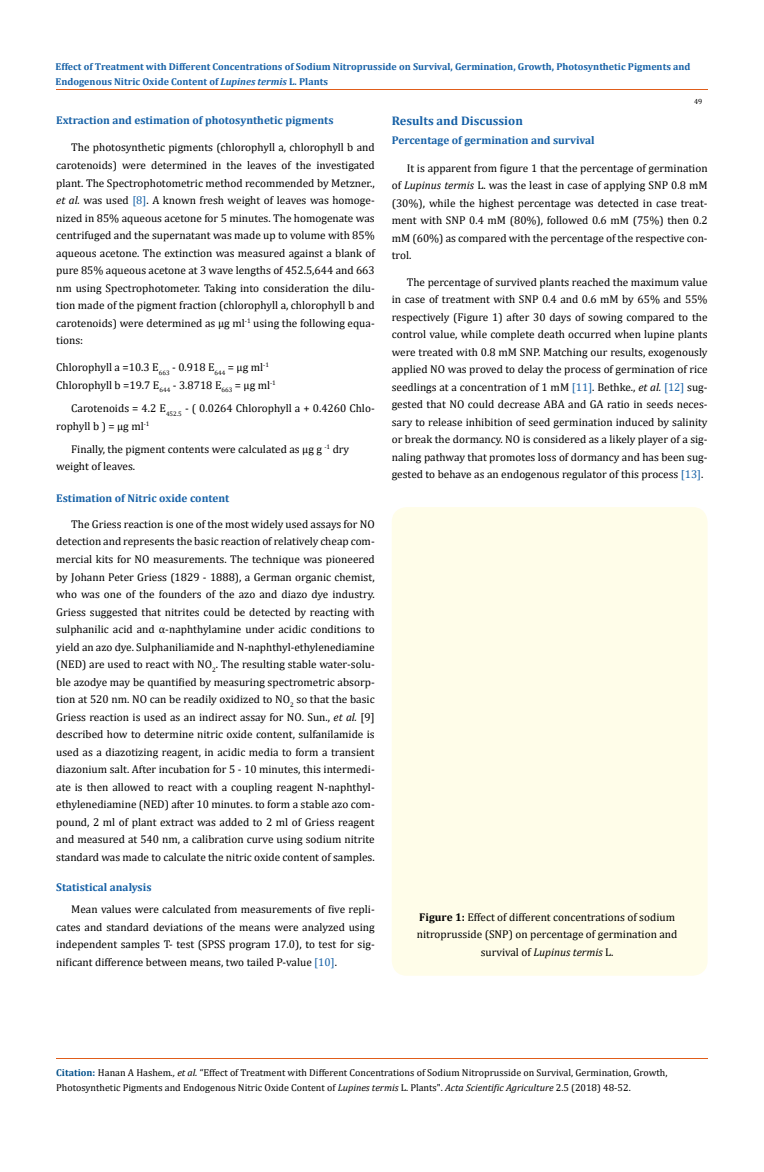
<style>
.page{position:relative;width:764px;height:1172px;background:#fff}
.page>*{position:absolute;margin:0;border:0;box-sizing:border-box;transform-origin:0 0}
.t1{font:700 12.5px "Cambria";color:#1560a6}
.t2{font:11.25px/17.5px "Cambria";color:#000;text-align:justify}
.t3{font:700 11.25px "Cambria";color:#1560a6}
.t4{font:10px/15px "Cambria";color:#000}
.t5{font:700 10px/15px "Cambria";color:#1560a6}
.t6{font:7.5px "Cambria";color:#000}
.s1{font-style:italic}
.s2{color:#1560a6}
.s3{font-weight:700}
.s4{font-weight:700;color:#035089}
</style>
<div class="page">
<hr style="left:56px;top:1057px;width:651px;height:1px;background:#e05d1a">
<hr style="left:56px;top:89px;width:651px;height:1px;background:#e05d1a">
<div style="left:392px;top:507px;width:315px;height:468px;background:#fffde9;border-radius:15px"></div>
<p class="t5" style="left:56px;top:59px;width:636px">Effect of Treatment with Different Concentrations of Sodium Nitroprusside on Survival, Germination, Growth, Photosynthetic Pigments and<br>Endogenous Nitric Oxide Content of <span class="s1">Lupines termis</span> L. Plants</p>
<p class="t3" style="left:56px;top:112px;width:279px">Extraction and estimation of photosynthetic pigments</p>
<p class="t2" style="left:56px;top:139px;width:320px;text-indent:15px">The photosynthetic pigments (chlorophyll a, chlorophyll b and carotenoids) were determined in the leaves of the investigated plant. The Spectrophotometric method recommended by Metzner., <span class="s1">et al.</span> was used <span class="s2">[8]</span>. A known fresh weight of leaves was homoge&shy;nized in 85% aqueous acetone for 5 minutes. The homogenate was centrifuged and the supernatant was made up to volume with 85% aqueous acetone. The extinction was measured against a blank of pure 85% aqueous acetone at 3 wave lengths of 452.5,644 and 663 nm using Spectrophotometer. Taking into consideration the dilu&shy;tion made of the pigment fraction (chlorophyll a, chlorophyll b and carotenoids) were determined as µg ml<sup>-1</sup> using the following equa&shy;tions:</p>
<p class="t2" style="left:56px;top:358px;width:221px">Chlorophyll a =10.3 E<sub>663</sub> - 0.918 E<sub>644</sub> = µg ml<sup>-1<br></sup>Chlorophyll b =19.7 E<sub>644</sub> - 3.8718 E<sub>663</sub> = µg ml<sup>-1</sup></p>
<p class="t2" style="left:56px;top:399px;width:320px;text-indent:15px">Carotenoids = 4.2 E<sub>452.5</sub> - ( 0.0264 Chlorophyll a + 0.4260 Chlo&shy;rophyll b ) = µg ml<sup>-1</sup></p>
<p class="t2" style="left:56px;top:440px;width:294px;text-indent:15px">Finally, the pigment contents were calculated as µg g <sup>-1</sup> dry weight of leaves.</p>
<p class="t3" style="left:56px;top:489px;width:175px">Estimation of Nitric oxide content</p>
<p class="t2" style="left:56px;top:515px;width:320px;text-indent:15px">The Griess reaction is one of the most widely used assays for NO detection and represents the basic reaction of relatively cheap com&shy;mercial kits for NO measurements. The technique was pioneered by Johann Peter Griess (1829 - 1888), a German organic chemist, who was one of the founders of the azo and diazo dye industry.<br>Griess suggested that nitrites could be detected by reacting with sulphanilic acid and α-naphthylamine under acidic conditions to yield an azo dye. Sulphaniliamide and N-naphthyl-ethylenediamine (NED) are used to react with NO<sub>2</sub>. The resulting stable water-solu&shy;ble azodye may be quantified by measuring spectrometric absorp&shy;tion at 520 nm. NO can be readily oxidized to NO<sub>2</sub> so that the basic Griess reaction is used as an indirect assay for NO. Sun., <span class="s1">et al.</span> [9] described how to determine nitric oxide content, sulfanilamide is used as a diazotizing reagent, in acidic media to form a transient diazonium salt. After incubation for 5 - 10 minutes, this intermedi&shy;ate is then allowed to react with a coupling reagent N-naphthyl&shy;ethylenediamine (NED) after 10 minutes. to form a stable azo com&shy;pound, 2 ml of plant extract was added to 2 ml of Griess reagent and measured at 540 nm, a calibration curve using sodium nitrite standard was made to calculate the nitric oxide content of samples.</p>
<p class="t3" style="left:56px;top:878px;width:97px">Statistical analysis</p>
<p class="t2" style="left:56px;top:900px;width:320px;text-indent:15px">Mean values were calculated from measurements of five repli&shy;cates and standard deviations of the means were analyzed using independent samples T- test (SPSS program 17.0), to test for sig&shy;nificant difference between means, two tailed P-value <span class="s2">[10]</span>.</p>
<p class="t1" style="left:392px;top:112px;width:133px">Results and Discussion</p>
<p class="t6" style="left:694px;top:97px;width:10px">49</p>
<p class="t3" style="left:392px;top:132px;width:204px">Percentage of germination and survival</p>
<p class="t2" style="left:392px;top:159px;width:317px;text-indent:15px">It is apparent from figure 1 that the percentage of germination of <span class="s1">Lupinus termis</span> L. was the least in case of applying SNP 0.8 mM (30%), while the highest percentage was detected in case treat&shy;ment with SNP 0.4 mM (80%), followed 0.6 mM (75%) then 0.2 mM (60%) as compared with the percentage of the respective con&shy;trol.</p>
<p class="t2" style="left:392px;top:273px;width:317px;text-indent:15px">The percentage of survived plants reached the maximum value in case of treatment with SNP 0.4 and 0.6 mM by 65% and 55% respectively (Figure 1) after 30 days of sowing compared to the control value, while complete death occurred when lupine plants were treated with 0.8 mM SNP. Matching our results, exogenously applied NO was proved to delay the process of germination of rice seedlings at a concentration of 1 mM <span class="s2">[11]</span>. Bethke., <span class="s1">et al.</span> <span class="s2">[12]</span> sug&shy;gested that NO could decrease ABA and GA ratio in seeds neces&shy;sary to release inhibition of seed germination induced by salinity or break the dormancy. NO is considered as a likely player of a sig&shy;naling pathway that promotes loss of dormancy and has been sug&shy;gested to behave as an endogenous regulator of this process <span class="s2">[13]</span>.</p>
<p class="t2" style="left:417px;top:908px;width:262px;text-align:center"><span class="s3">Figure 1:</span> Effect of different concentrations of sodium nitroprusside (SNP) on percentage of germination and survival of <span class="s1">Lupinus termis</span> L.</p>
<p class="t4" style="left:56px;top:1064px;width:613px"><span class="s4">Citation:</span> Hanan A Hashem<span class="s1">., et al.</span> “Effect of Treatment with Different Concentrations of Sodium Nitroprusside on Survival, Germination, Growth,<br>Photosynthetic Pigments and Endogenous Nitric Oxide Content of <span class="s1">Lupines termis</span> L. Plants". <span class="s1">Acta Scientific Agriculture</span> 2.5 (2018) 48-52.</p>
</div>
